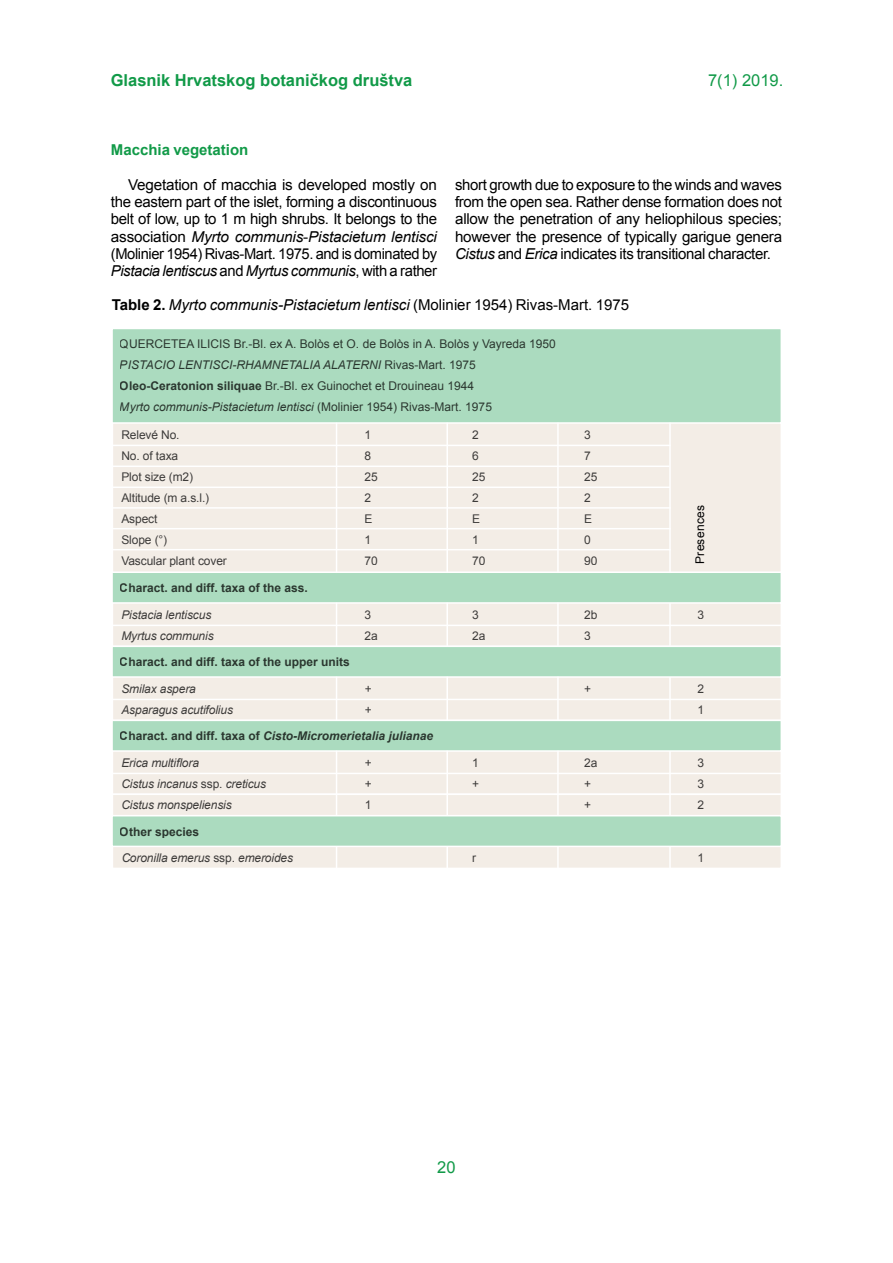
<style>
.page{position:relative;width:893px;height:1263px;background:#fff}
.page>*{position:absolute;margin:0;border:0;box-sizing:border-box;transform-origin:0 0}
.t1{font:700 16.5px "Arial";color:#119a48}
.t2{font:16.5px "Arial";color:#119a48}
.t3{font:15px/17.2px "Arial";letter-spacing:-.02em;color:#000;text-align:justify}
.t4{font:italic 15px "Arial";color:#000}
.t5{font:700 15px "Arial";color:#119a48}
.t6{font:12px/21px "Arial";color:#000}
.t7{font:italic 12px/21px "Arial";letter-spacing:-.01em;color:#000}
.t8{font:700 12px "Arial";color:#000}
.t9{font:italic 700 12px "Arial";color:#000}
.t10{font:12px "Arial";letter-spacing:.02em;color:#000}
.s1{font-style:italic}
.s2{font-weight:700;font-style:normal}
.s3{font-style:normal}
.s4{font-weight:700}
</style>
<div class="page">
<div style="left:112px;top:422px;width:670px;height:151px;background:#f3ede6;border:2px solid #fff"></div>
<div style="left:112px;top:602px;width:670px;height:45px;background:#f3ede6"></div>
<div style="left:112px;top:676px;width:670px;height:45px;background:#f3ede6"></div>
<div style="left:112px;top:750px;width:670px;height:66px;background:#f3ede6"></div>
<div style="left:112px;top:846px;width:669px;height:22px;background:#f3ede6"></div>
<div style="left:111px;top:328px;width:671px;height:96px;background:#abdbbf;border:2px solid #fff"></div>
<div style="left:111px;top:571px;width:671px;height:33px;background:#abdbbf;border:2px solid #fff"></div>
<div style="left:111px;top:645px;width:671px;height:33px;background:#abdbbf;border:2px solid #fff"></div>
<div style="left:111px;top:719px;width:671px;height:33px;background:#abdbbf;border:2px solid #fff"></div>
<div style="left:111px;top:815px;width:671px;height:32px;background:#abdbbf;border:2px solid #fff"></div>
<hr style="left:105px;top:465px;width:564px;height:2px;background:#fff">
<hr style="left:105px;top:645px;width:676px;height:2px;background:#fff">
<hr style="left:105px;top:719px;width:676px;height:2px;background:#fff">
<hr style="left:105px;top:507px;width:566px;height:2px;background:#fff">
<hr style="left:105px;top:528px;width:566px;height:1px;background:#fff">
<hr style="left:105px;top:486px;width:565px;height:2px;background:#fff">
<hr style="left:105px;top:549px;width:566px;height:1px;background:#fff">
<hr style="left:105px;top:445px;width:566px;height:1px;background:#fff">
<hr style="left:105px;top:625px;width:677px;height:1px;background:#fff">
<hr style="left:105px;top:699px;width:677px;height:1px;background:#fff">
<hr style="left:105px;top:773px;width:677px;height:1px;background:#fff">
<hr style="left:105px;top:793px;width:677px;height:2px;background:#fff">
<hr style="left:336px;top:423px;width:1px;height:150px;background:#fff">
<hr style="left:336px;top:603px;width:1px;height:43px;background:#fff">
<hr style="left:336px;top:677px;width:1px;height:43px;background:#fff">
<hr style="left:336px;top:751px;width:1px;height:64px;background:#fff">
<hr style="left:336px;top:846px;width:1px;height:64px;background:#fff">
<hr style="left:557px;top:423px;width:2px;height:150px;background:#fff">
<hr style="left:557px;top:603px;width:2px;height:43px;background:#fff">
<hr style="left:557px;top:677px;width:2px;height:43px;background:#fff">
<hr style="left:557px;top:751px;width:2px;height:64px;background:#fff">
<hr style="left:557px;top:846px;width:2px;height:64px;background:#fff">
<hr style="left:669px;top:423px;width:2px;height:150px;background:#fff">
<hr style="left:669px;top:603px;width:2px;height:43px;background:#fff">
<hr style="left:669px;top:677px;width:2px;height:43px;background:#fff">
<hr style="left:669px;top:751px;width:2px;height:64px;background:#fff">
<hr style="left:669px;top:846px;width:2px;height:65px;background:#fff">
<hr style="left:446px;top:423px;width:2px;height:150px;background:#fff">
<hr style="left:446px;top:603px;width:2px;height:43px;background:#fff">
<hr style="left:446px;top:677px;width:2px;height:43px;background:#fff">
<hr style="left:446px;top:751px;width:2px;height:64px;background:#fff">
<hr style="left:446px;top:846px;width:2px;height:65px;background:#fff">
<p class="t1" style="left:111px;top:69px;width:303px">Glasnik Hrvatskog botaničkog društva</p>
<p class="t2" style="left:708px;top:70px;width:77px">7(1) 2019.</p>
<p class="t5" style="left:111px;top:140px;width:139px">Macchia vegetation</p>
<p class="t3" style="left:111px;top:176px;width:328px;text-indent:17px">Vegetation of macchia is developed mostly on the eastern part of the islet, forming a discontinuous belt of low, up to 1 m high shrubs. It belongs to the association <span class="s1">Myrto communis</span>-<span class="s1">Pistacietum lentisci </span>(Molinier 1954) Rivas-Mart. 1975. and is dominated by <span class="s1">Pistacia lentiscus</span> and <span class="s1">Myrtus communis</span>, with a rather</p>
<p class="t3" style="left:455px;top:176px;width:329px">short growth due to exposure to the winds and waves from the open sea. Rather dense formation does not allow the penetration of any heliophilous species; however the presence of typically garigue genera <span class="s1">Cistus</span> and <span class="s1">Erica</span> indicates its transitional character.</p>
<p class="t4" style="left:112px;top:295px;width:519px"><span class="s2">Table 2.</span> Myrto communis-Pistacietum lentisci <span class="s3">(Molinier 1954) Rivas-Mart. 1975</span></p>
<p class="t6" style="left:120px;top:334px;width:437px">QUERCETEA ILICIS Br.-Bl. ex A. Bolòs et O. de Bolòs in A. Bolòs y Vayreda 1950<br><span class="s1">PISTACIO LENTISCI-RHAMNETALIA ALATERNI</span> Rivas-Mart. 1975<br><span class="s4">Oleo-Ceratonion siliquae</span> Br.-Bl. ex Guinochet et Drouineau 1944<br><span class="s1">Myrto communis-Pistacietum lentisci</span> (Molinier 1954) Rivas-Mart. 1975</p>
<p class="t6" style="left:121px;top:424px;width:107px">Relevé No.<br>No. of taxa<br>Plot size (m2)<br>Altitude (m a.s.l.)<br>Aspect<br>Slope (°)<br>Vascular plant cover</p>
<p class="t8" style="left:120px;top:580px;width:190px">Charact. and diff. taxa of the ass.</p>
<p class="t7" style="left:121px;top:604px;width:94px">Pistacia lentiscus<br>Myrtus communis</p>
<p class="t8" style="left:120px;top:654px;width:232px">Charact. and diff. taxa of the upper units</p>
<p class="t7" style="left:121px;top:678px;width:113px">Smilax aspera<br>Asparagus acutifolius</p>
<p class="t6" style="left:365px;top:424px;width:15px">1<br>8<br>25<br>2<br>E<br>1<br>70</p>
<p class="t6" style="left:365px;top:604px;width:15px">3<br>2a</p>
<p class="t6" style="left:365px;top:678px;width:9px">+ +</p>
<p class="t9" style="left:120px;top:728px;width:315px"><span class="s3">Charact. and diff. taxa of</span> Cisto-Micromerietalia julianae</p>
<p class="t7" style="left:121px;top:752px;width:146px">Erica multiflora<br>Cistus incanus <span class="s3">ssp.</span> creticus<br>Cistus monspeliensis</p>
<p class="t8" style="left:120px;top:823px;width:81px">Other species</p>
<p class="t7" style="left:121px;top:847px;width:173px">Coronilla emerus <span class="s3">ssp.</span> emeroides</p>
<p class="t6" style="left:365px;top:752px;width:9px;text-align:justify">+ + 1</p>
<p class="t6" style="left:472px;top:424px;width:15px">2<br>6<br>25<br>2<br>E<br>1<br>70</p>
<p class="t6" style="left:472px;top:604px;width:15px">3<br>2a</p>
<p class="t6" style="left:472px;top:752px;width:9px">1 +</p>
<p class="t6" style="left:472px;top:847px;width:5px">r</p>
<p class="t6" style="left:584px;top:424px;width:15px">3<br>7<br>25<br>2<br>E<br>0<br>90</p>
<p class="t6" style="left:584px;top:604px;width:15px">2b<br>3</p>
<p class="t6" style="left:584px;top:678px;width:9px">+</p>
<p class="t6" style="left:584px;top:752px;width:15px">2a + +</p>
<p class="t10" style="left:692px;top:564px;width:60px;rotate:-90deg">Presences</p>
<p class="t6" style="left:697px;top:604px;width:8px">3</p>
<p class="t6" style="left:697px;top:678px;width:8px">2<br>1</p>
<p class="t6" style="left:697px;top:752px;width:8px;text-align:justify">3<br>3<br>2</p>
<p class="t6" style="left:697px;top:847px;width:8px">1</p>
<p class="t2" style="left:437px;top:1156px;width:20px">20</p>
<p class="t2" style="left:446px;top:1156px;width:11px">3</p>
</div>
